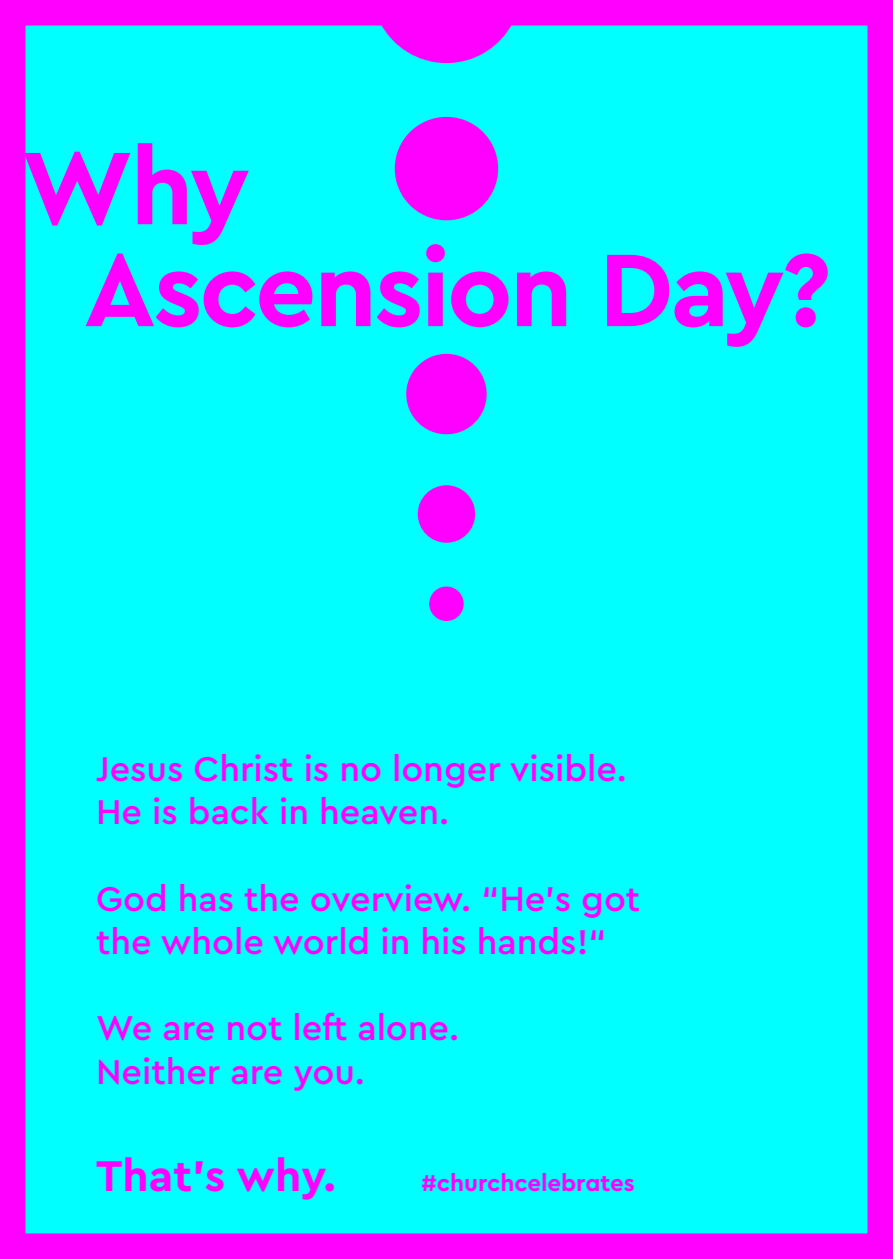
<style>
.page{position:relative;width:893px;height:1259px;background:#fff}
.page>*{position:absolute;margin:0;border:0;box-sizing:border-box;transform-origin:0 0}
.t1{font:700 108px/101.7px "Cera Pro";letter-spacing:-.025em;color:#f0f}
.t2{font:700 45px "Cera Pro";color:#f0f}
.t3{font:500 36px/43.2px "Cera Pro";color:#f0f}
.t4{font:700 24px "Cera Pro";color:#f0f}
</style>
<div class="page">
<div style="left:13px;top:13px;width:867px;height:1233px;background:#0ff"></div>
<div style="left:0;top:0;width:893px;height:1259px;border:26px solid #f0f"></div>
<div style="left:418px;top:485px;width:57px;height:58px;background:#f0f;border-radius:50%"></div>
<div style="left:406px;top:354px;width:81px;height:80px;background:#f0f;border-radius:50%"></div>
<div style="left:395px;top:117px;width:103px;height:103px;background:#f0f;border-radius:50%"></div>
<svg style="left:380px;top:12px;width:138px;height:51px"></svg>
<div style="left:429px;top:586px;width:35px;height:35px;background:#f0f;border-radius:50%"></div>
<h1 class="t1" style="left:84px;top:133px;width:749px;text-indent:-63px">Why<br>Ascension Day?</h1>
<p class="t3" style="left:96px;top:746px;width:532px">Jesus Christ is no longer visible.<br>He is back in heaven.</p>
<p class="t3" style="left:96px;top:875px;width:545px">God has the overview. “He’s got the whole world in his hands!“</p>
<p class="t3" style="left:96px;top:1005px;width:364px">We are not left alone.<br>Neither are you.</p>
<p class="t2" style="left:96px;top:1146px;width:241px">That’s why.</p>
<p class="t4" style="left:422px;top:1167px;width:215px">#churchcelebrates</p>
</div>
